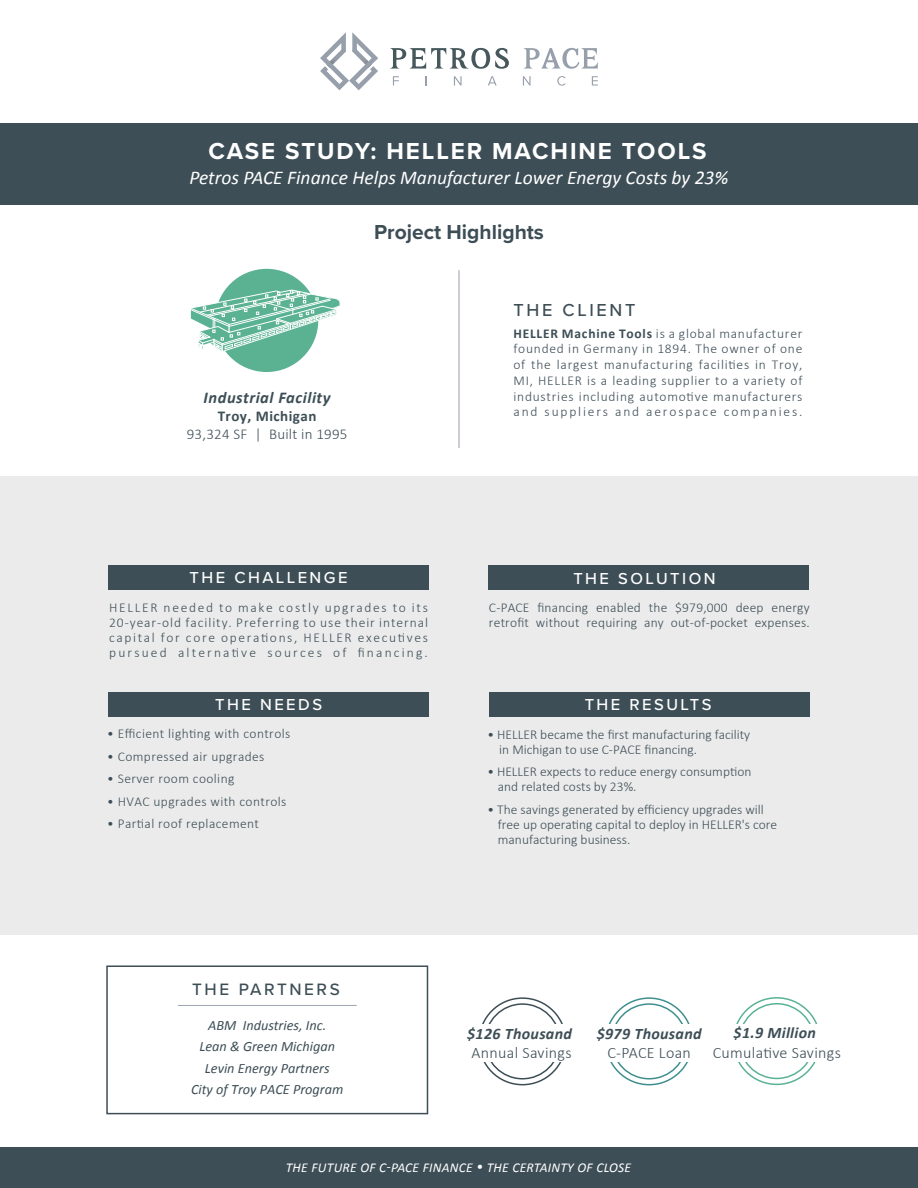
<style>
.page{position:relative;width:918px;height:1188px;background:#fff}
.page>*{position:absolute;margin:0;border:0;box-sizing:border-box;transform-origin:0 0}
.t1{font:700 24px "Proxima Nova";letter-spacing:.08em;color:#fff}
.t2{font:700 21px "Proxima Nova";color:#3d4e56}
.t3{font:italic 19.5px "Calibri";color:#fff}
.t4{font:500 18px "Proxima Nova";letter-spacing:.15em;color:#3d4e56}
.t5{font:500 17.1px "Proxima Nova";letter-spacing:.15em;color:#3d4e56}
.t6{font:500 16.5px "Proxima Nova";letter-spacing:.15em;color:#fff}
.t7{font:italic 700 16.5px "Calibri";letter-spacing:.03em;color:#3d4e56}
.t8{font:300 16.05px "Calibri";letter-spacing:.02em;color:#3d4e56}
.t9{font:italic 700 16.05px "Calibri";letter-spacing:.02em;color:#3d4e56}
.t10{font:300 15px "Calibri";letter-spacing:.015em;color:#3d4e56}
.t11{font:700 15px "Calibri";letter-spacing:.03em;color:#3d4e56}
.t12{font:italic 14.25px/21.3px "Calibri";color:#3d4e56;text-align:center}
.t13{font:300 13.5px/15px "Calibri";letter-spacing:.015em;color:#3d4e56}
.t14{font:italic 13.5px "Calibri";letter-spacing:.02em;color:#fff}
.s1{font-weight:700}
</style>
<div class="page">
<div style="left:0;top:476px;width:918px;height:459px;background:#ebebeb"></div>
<div style="left:0;top:123px;width:918px;height:82px;background:#3d4e56"></div>
<svg style="left:320px;top:32px;width:58px;height:58px"></svg>
<svg style="left:393px;top:76px;width:6px;height:10px"></svg>
<svg style="left:454px;top:76px;width:8px;height:10px"></svg>
<svg style="left:488px;top:76px;width:9px;height:10px"></svg>
<svg style="left:523px;top:76px;width:8px;height:10px"></svg>
<svg style="left:557px;top:76px;width:9px;height:10px"></svg>
<svg style="left:592px;top:76px;width:6px;height:10px"></svg>
<svg style="left:390px;top:48px;width:119px;height:21px"></svg>
<svg style="left:523px;top:48px;width:75px;height:21px"></svg>
<div style="left:0;top:1147px;width:918px;height:41px;background:#3d4e56"></div>
<hr style="left:459px;top:270px;width:1px;height:178px;background:#979fab">
<div style="left:108px;top:692px;width:321px;height:25px;background:#3d4e56"></div>
<div style="left:108px;top:565px;width:321px;height:25px;background:#3d4e56"></div>
<div style="left:488px;top:565px;width:321px;height:25px;background:#3d4e56"></div>
<div style="left:489px;top:692px;width:321px;height:25px;background:#3d4e56"></div>
<div style="left:106px;top:965px;width:322px;height:149px;border:2px solid #3d4e56"></div>
<hr style="left:178px;top:1005px;width:179px;height:1px;background:#9ba4b2">
<div style="left:215px;top:269px;width:103px;height:103px;background:#5ab293;border-radius:50%"></div>
<svg style="left:190px;top:289px;width:151px;height:63px"></svg>
<h1 class="t1" style="left:208px;top:133px;width:500px">CASE STUDY: HELLER MACHINE TOOLS</h1>
<h3 class="t3" style="left:189px;top:164px;width:541px">Petros PACE Finance Helps Manufacturer Lower Energy Costs by 23%</h3>
<h2 class="t2" style="left:374px;top:216px;width:171px">Project Highlights</h2>
<p class="t7" style="left:204px;top:386px;width:128px">Industrial Facility</p>
<p class="t11" style="left:218px;top:406px;width:100px">Troy, Michigan</p>
<p class="t10" style="left:187px;top:425px;width:162px">93,324 SF | Built in 1995</p>
<h3 class="t4" style="left:514px;top:297px;width:123px">THE CLIENT</h3>
<p class="t13" style="left:514px;top:325px;width:290px;line-height:15.8px;text-align:justify"><span class="s1">HELLER Machine Tools</span> is a global manufacturer founded in Germany in 1894. The owner of one of the largest manufacturing facilities in Troy, MI, HELLER is a leading supplier to a variety of industries including automotive manufacturers and suppliers and aerospace companies.</p>
<p class="t6" style="left:189px;top:566px;width:160px">THE CHALLENGE</p>
<p class="t6" style="left:573px;top:566px;width:144px">THE SOLUTION</p>
<p class="t13" style="left:489px;top:600px;width:322px">C-PACE financing enabled the $979,000 deep energy retrofit without requiring any out-of-pocket expenses.</p>
<p class="t13" style="left:109px;top:600px;width:320px;text-align:justify">HELLER needed to make costly upgrades to its 20-year-old facility. Preferring to use their internal capital for core operations, HELLER executives pursued alternative sources of financing.</p>
<p class="t6" style="left:215px;top:692px;width:108px">THE NEEDS</p>
<p class="t13" style="left:107px;top:726px;width:185px">• Efficient lighting with controls</p>
<p class="t13" style="left:107px;top:748px;width:159px">• Compressed air upgrades</p>
<p class="t13" style="left:107px;top:771px;width:129px">• Server room cooling</p>
<p class="t13" style="left:107px;top:793px;width:181px">• HVAC upgrades with controls</p>
<p class="t13" style="left:107px;top:816px;width:153px">• Partial roof replacement</p>
<p class="t5" style="left:192px;top:977px;width:149px">THE PARTNERS</p>
<p class="t12" style="left:191px;top:1014px;width:154px">ABM Industries, Inc.<br>Lean &amp; Green Michigan<br>Levin Energy Partners<br>City of Troy PACE Program</p>
<p class="t6" style="left:585px;top:692px;width:128px">THE RESULTS</p>
<p class="t13" style="left:499px;top:727px;width:252px;text-indent:-12px">• HELLER became the first manufacturing facility in Michigan to use C-PACE financing.</p>
<p class="t13" style="left:498px;top:764px;width:255px;text-indent:-11px">• HELLER expects to reduce energy consumption and related costs by 23%.</p>
<p class="t13" style="left:498px;top:802px;width:281px;text-indent:-11px">• The savings generated by efficiency upgrades will free up operating capital to deploy in HELLER's core manufacturing business.</p>
<p class="t9" style="left:467px;top:1022px;width:106px">$126 Thousand</p>
<p class="t8" style="left:472px;top:1043px;width:102px">Annual Savings</p>
<p class="t9" style="left:597px;top:1022px;width:106px">$979 Thousand</p>
<p class="t8" style="left:607px;top:1043px;width:85px">C-PACE Loan</p>
<p class="t9" style="left:734px;top:1022px;width:84px">$1.9 Million</p>
<p class="t8" style="left:713px;top:1042px;width:130px">Cumulative Savings</p>
<p class="t14" style="left:286px;top:1158px;width:347px">THE FUTURE OF C-PACE FINANCE • THE CERTAINTY OF CLOSE</p>
</div>
